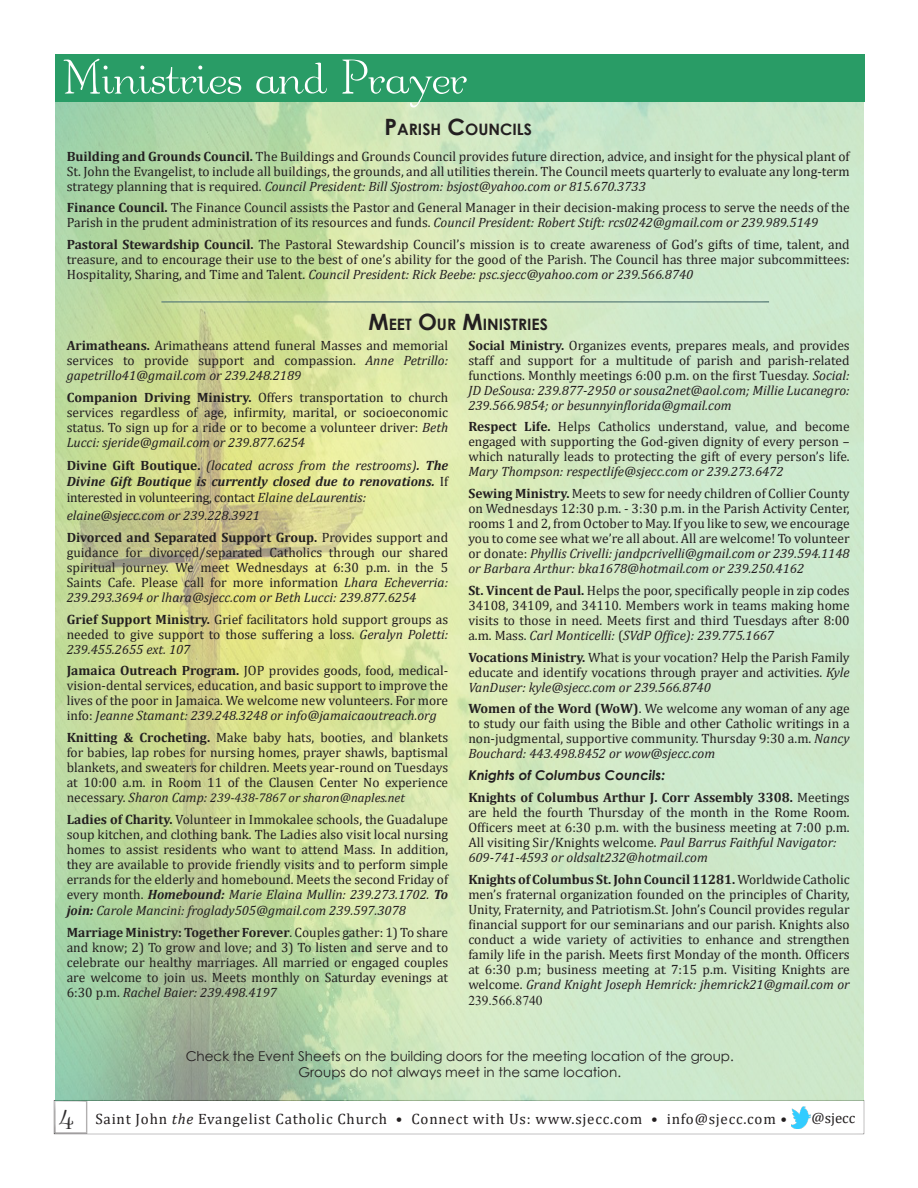
<style>
.page{position:relative;width:918px;height:1188px;background:#fff}
.page>*{position:absolute;margin:0;border:0;box-sizing:border-box;transform-origin:0 0}
.Main_Text_-_bulletin{font:51px "Garton";color:#fff}
.t1{font:36px "Garton";color:#312f30}
.ministry_title{font:700 15.75px "Century Gothic";color:#231f20}
.t2{font:15px "Cambria";letter-spacing:.05em;color:#231f20}
.t3{font:14.85px "Cambria";color:#231f20}
.paragraph_text{font:13.5px/15px "Cambria";color:#231f20;text-align:justify}
.Main_Text_10pt{font:13.5px/15.1px "Cambria";color:#231f20;text-align:justify}
.Main_Text_-_bulletin-2{font:italic 700 13.5px/16.2px "Cambria";color:#231f20;text-align:justify}
.paragraph_text-2{font:13.5px "Century Gothic";color:#231f20}
.Main_Text_10pt-2{font:italic 13.5px "Cambria";color:#231f20}
.Main_Text_-_bulletin-3{font:italic 13.5px "Cambria";color:#231f20}
.Main_Text_10pt-3{font:italic 700 13.5px "Century Gothic";color:#231f20}
.paragraph_text-3{font:italic 12.75px "Cambria";color:#231f20}
.s1{font-size:22.5px}
.s2{font-weight:700}
.s3{font-style:italic}
.s4{font-style:normal}
.s5{font-weight:400}
.s6{font-weight:400;font-style:normal}
.s7{font-style:normal;font-size:13.5px}
.s8{font-size:13.5px}
.s9{font-weight:700;font-style:italic}
.s10{font-family:"Times New Roman"}
</style>
<div class="page">
<img style="left:791px;top:1106px;width:20px;height:22px">
<img style="left:56px;top:101px;width:808px;height:1000px">
<div style="left:55px;top:54px;width:810px;height:47px;background:#299c66"></div>
<div style="left:152px;top:291px;width:626px;height:21px;background:#fff;opacity:.75"></div>
<div style="left:160px;top:299px;width:612px;height:5px;background:#fff;opacity:.75"></div>
<p class="Main_Text_-_bulletin" style="left:63px;top:53px;width:406px">Ministries and Prayer</p>
<p class="ministry_title" style="left:385px;top:118px;width:149px"><span class="s1">P</span>ARISH <span class="s1">C</span>OUNCILS</p>
<p class="paragraph_text" style="left:67px;top:148px;width:785px"><span class="s2">Building and Grounds Council.</span> The Buildings and Grounds Council provides future direction, advice, and insight for the physical plant of St. John the Evangelist, to include all buildings, the grounds, and all utilities therein. The Council meets quarterly to evaluate any long-term strategy planning that is required. <span class="s3">Council President: Bill Sjostrom: bsjost@yahoo.com or 815.670.3733</span></p>
<p class="paragraph_text" style="left:67px;top:200px;width:785px"><span class="s2">Finance Council.</span> The Finance Council assists the Pastor and General Manager in their decision-making process to serve the needs of the<br>Parish in the prudent administration of its resources and funds. <span class="s3">Council President: Robert Stift: rcs0242@gmail.com or 239.989.5149</span></p>
<p class="paragraph_text" style="left:67px;top:237px;width:785px"><span class="s2">Pastoral Stewardship Council.</span> The Pastoral Stewardship Council’s mission is to create awareness of God’s gifts of time, talent, and treasure, and to encourage their use to the best of one’s ability for the good of the Parish. The Council has three major subcommittees:<br>Hospitality, Sharing, and Time and Talent. <span class="s3">Council President: Rick Beebe: psc.sjecc@yahoo.com or 239.566.8740</span></p>
<p class="ministry_title" style="left:369px;top:312px;width:181px"><span class="s1">M</span>EET <span class="s1">O</span>UR <span class="s1">M</span>INISTRIES</p>
<p class="paragraph_text" style="left:67px;top:338px;width:383px"><span class="s2">Arimatheans.</span> Arimatheans attend funeral Masses and memorial services to provide support and compassion. <span class="s3">Anne Petrillo: gapetrillo41@gmail.com or 239.248.2189</span></p>
<p class="paragraph_text" style="left:67px;top:390px;width:383px"><span class="s2">Companion Driving Ministry.</span> Offers transportation to church services regardless of age, infirmity, marital, or socioeconomic status. To sign up for a ride or to become a volunteer driver: <span class="s3">Beth Lucci: sjeride@gmail.com or 239.877.6254</span></p>
<p class="Main_Text_-_bulletin-2" style="left:67px;top:457px;width:383px"><span class="s4">Divine Gift Boutique.</span> <span class="s5">(located across from the restrooms)</span>. The Divine Gift Boutique is currently closed due to renovations. <span class="s6">If interested in volunteering, contact</span> <span class="s5">Elaine deLaurentis:</span></p>
<p class="Main_Text_-_bulletin-3" style="left:67px;top:506px;width:195px">elaine@sjecc.com or 239.228.3921</p>
<p class="paragraph_text" style="left:67px;top:530px;width:383px"><span class="s2">Divorced and Separated Support Group.</span> Provides support and guidance for divorced/separated Catholics through our shared spiritual journey. We meet Wednesdays at 6:30 p.m. in the 5<br>Saints Cafe. Please call for more information <span class="s3">Lhara Echeverria:<br>239.293.3694 or lhara@sjecc.com or Beth Lucci: 239.877.6254</span></p>
<p class="paragraph_text" style="left:67px;top:611px;width:383px"><span class="s2">Grief Support Ministry.</span> Grief facilitators hold support groups as needed to give support to those suffering a loss. <span class="s3">Geralyn Poletti:<br>239.455.2655 ext. 107</span></p>
<p class="paragraph_text" style="left:67px;top:663px;width:383px"><span class="s2">Jamaica Outreach Program.</span> JOP provides goods, food, medical&shy;vision-dental services, education, and basic support to improve the lives of the poor in Jamaica. We welcome new volunteers. For more info: <span class="s3">Jeanne Stamant: 239.248.3248 or info@jamaicaoutreach.org</span></p>
<p class="paragraph_text" style="left:67px;top:730px;width:383px"><span class="s2">Knitting &amp; Crocheting.</span> Make baby hats, booties, and blankets for babies, lap robes for nursing homes, prayer shawls, baptismal blankets, and sweaters for children. Meets year-round on Tuesdays at 10:00 a.m. in Room 11 of the Clausen Center No experience</p>
<p class="paragraph_text-3" style="left:67px;top:789px;width:340px"><span class="s7">necessary.</span> <span class="s8">Sharon Camp:</span> 239-438-7867 or sharon@naples.net</p>
<p class="paragraph_text" style="left:67px;top:812px;width:383px"><span class="s2">Ladies of Charity.</span> Volunteer in Immokalee schools, the Guadalupe soup kitchen, and clothing bank. The Ladies also visit local nursing homes to assist residents who want to attend Mass. In addition, they are available to provide friendly visits and to perform simple errands for the elderly and homebound. Meets the second Friday of every month. <span class="s9">Homebound:</span> <span class="s3">Marie Elaina Mullin: 239.273.1702.</span> <span class="s9">To join:</span> <span class="s3">Carole Mancini: froglady505@gmail.com 239.597.3078</span></p>
<p class="paragraph_text" style="left:67px;top:925px;width:383px"><span class="s2">Marriage Ministry: Together Forever</span>. Couples gather: 1) To share and know; 2) To grow and love; and 3) To listen and serve and to celebrate our healthy marriages. All married or engaged couples are welcome to join us. Meets monthly on Saturday evenings at 6:30 p.m. <span class="s3">Rachel Baier: 239.498.4197</span></p>
<p class="paragraph_text" style="left:468px;top:338px;width:383px"><span class="s2">Social Ministry.</span> Organizes events, prepares meals, and provides staff and support for a multitude of parish and parish-related functions. Monthly meetings 6:00 p.m. on the first Tuesday. <span class="s3">Social:<br>JD DeSousa: 239.877-2950 or sousa2net@aol.com; Millie Lucanegro:<br>239.566.9854; or besunnyinflorida@gmail.com</span></p>
<p class="paragraph_text" style="left:468px;top:419px;width:383px"><span class="s2">Respect Life.</span> Helps Catholics understand, value, and become engaged with supporting the God-given dignity of every person – which naturally leads to protecting the gift of every person’s life.<br><span class="s3">Mary Thompson: respectlife@sjecc.com or 239.273.6472</span></p>
<p class="paragraph_text" style="left:468px;top:486px;width:383px"><span class="s2">Sewing Ministry.</span> Meets to sew for needy children of Collier County on Wednesdays 12:30 p.m. - 3:30 p.m. in the Parish Activity Center, rooms 1 and 2, from October to May. If you like to sew, we encourage you to come see what we’re all about. All are welcome! To volunteer or donate: <span class="s3">Phyllis Crivelli: jandpcrivelli@gmail.com or 239.594.1148 or Barbara Arthur: bka1678@hotmail.com or 239.250.4162</span></p>
<p class="paragraph_text" style="left:468px;top:583px;width:383px"><span class="s2">St. Vincent de Paul.</span> Helps the poor, specifically people in zip codes 34108, 34109, and 34110. Members work in teams making home visits to those in need. Meets first and third Tuesdays after 8:00 a.m. Mass. <span class="s3">Carl Monticelli:</span> (<span class="s3">SVdP Office): 239.775.1667</span></p>
<p class="paragraph_text" style="left:468px;top:650px;width:383px"><span class="s2">Vocations Ministry.</span> What is your vocation? Help the Parish Family educate and identify vocations through prayer and activities. <span class="s3">Kyle VanDuser: kyle@sjecc.com or 239.566.8740</span></p>
<p class="paragraph_text" style="left:468px;top:701px;width:383px"><span class="s2">Women of the Word (WoW)</span>. We welcome any woman of any age to study our faith using the Bible and other Catholic writings in a non-judgmental, supportive community. Thursday 9:30 a.m. <span class="s3">Nancy Bouchard: 443.498.8452 or wow@sjecc.com</span></p>
<p class="Main_Text_10pt-3" style="left:468px;top:765px;width:198px">Knights of Columbus Councils:</p>
<p class="Main_Text_10pt" style="left:468px;top:790px;width:383px"><span class="s2">Knights of Columbus Arthur J. Corr Assembly 3308.</span> Meetings are held the fourth Thursday of the month in the Rome Room.<br>Officers meet at 6:30 p.m. with the business meeting at 7:00 p.m.<br>All visiting Sir/Knights welcome. <span class="s3">Paul Barrus Faithful Navigator:</span></p>
<p class="Main_Text_10pt-2" style="left:468px;top:848px;width:241px">609-741-4593 or oldsalt232@hotmail.com</p>
<p class="Main_Text_10pt" style="left:468px;top:872px;width:383px"><span class="s2">Knights of Columbus St. John Council 11281.</span> Worldwide Catholic men’s fraternal organization founded on the principles of Charity, Unity, Fraternity, and Patriotism.St. John’s Council provides regular financial support for our seminarians and our parish. Knights also conduct a wide variety of activities to enhance and strengthen family life in the parish. Meets first Monday of the month. Officers at 6:30 p.m; business meeting at 7:15 p.m. Visiting Knights are welcome. <span class="s3">Grand Knight Joseph Hemrick: jhemrick21@gmail.com or </span><span class="s10">239.566.8740</span></p>
<p class="paragraph_text-2" style="left:186px;top:1046px;width:550px">Check the Event Sheets on the building doors for the meeting location of the group.</p>
<p class="paragraph_text-2" style="left:298px;top:1063px;width:324px">Groups do not always meet in the same location.</p>
<h2 class="t1" style="left:58px;top:1100px;width:17px">4</h2>
<p class="t2" style="left:95px;top:1110px;width:693px">Saint John <span class="s3">the</span> Evangelist Catholic Church • Connect with Us: www.sjecc.com • info@sjecc.com •</p>
<p class="t3" style="left:812px;top:1109px;width:45px">@sjecc</p>
</div>
